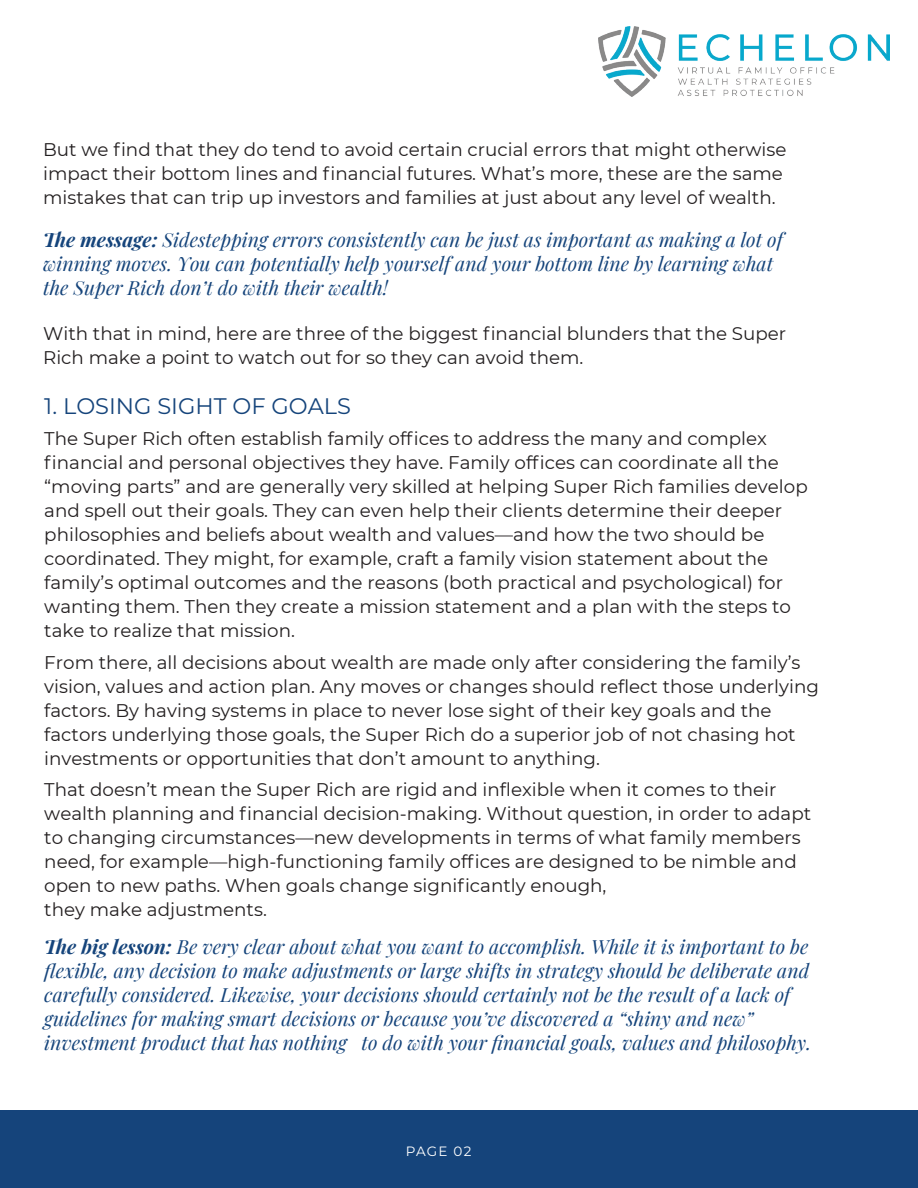
<style>
.page{position:relative;width:918px;height:1188px;background:#fff}
.page>*{position:absolute;margin:0;border:0;box-sizing:border-box;transform-origin:0 0}
.t1{font:100 22.5px "Montserrat";color:#15447b}
.t2{font:italic 19.5px/24px "Playfair Display";color:#15447b}
.t3{font:18.3px/24px "Montserrat";color:#231f20}
.t4{font:100 13.5px "Montserrat";letter-spacing:.085em;color:#fff}
</style>
<div class="page">
<img style="left:599px;top:27px;width:290px;height:69px">
<div style="left:0;top:1111px;width:918px;height:77px;background:#15447b"></div>
<p class="t3" style="left:43px;top:136px;width:745px">But we find that they do tend to avoid certain crucial errors that might otherwise impact their bottom lines and financial futures. What’s more, these are the same mistakes that can trip up investors and families at just about any level of wealth.</p>
<p class="t2" style="left:43px;top:226px;width:741px">The message: Sidestepping errors consistently can be just as important as making a lot of winning moves. You can potentially help yourself and your bottom line by learning what the Super Rich don’t do with their wealth!</p>
<p class="t3" style="left:43px;top:321px;width:745px">With that in mind, here are three of the biggest financial blunders that the Super<br>Rich make a point to watch out for so they can avoid them.</p>
<p class="t1" style="left:44px;top:391px;width:308px">1. LOSING SIGHT OF GOALS</p>
<p class="t3" style="left:44px;top:426px;width:765px">The Super Rich often establish family offices to address the many and complex financial and personal objectives they have. Family offices can coordinate all the “moving parts” and are generally very skilled at helping Super Rich families develop and spell out their goals. They can even help their clients determine their deeper philosophies and beliefs about wealth and values—and how the two should be coordinated. They might, for example, craft a family vision statement about the family’s optimal outcomes and the reasons (both practical and psychological) for wanting them. Then they create a mission statement and a plan with the steps to take to realize that mission.</p>
<p class="t3" style="left:44px;top:650px;width:776px">From there, all decisions about wealth are made only after considering the family’s vision, values and action plan. Any moves or changes should reflect those underlying factors. By having systems in place to never lose sight of their key goals and the factors underlying those goals, the Super Rich do a superior job of not chasing hot investments or opportunities that don’t amount to anything.</p>
<p class="t3" style="left:44px;top:777px;width:768px">That doesn’t mean the Super Rich are rigid and inflexible when it comes to their wealth planning and financial decision-making. Without question, in order to adapt to changing circumstances—new developments in terms of what family members need, for example—high-functioning family offices are designed to be nimble and open to new paths. When goals change significantly enough,<br>they make adjustments.</p>
<p class="t2" style="left:44px;top:933px;width:768px">The big lesson: Be very clear about what you want to accomplish. While it is important to be flexible, any decision to make adjustments or large shifts in strategy should be deliberate and carefully considered. Likewise, your decisions should certainly not be the result of a lack of guidelines for making smart decisions or because you’ve discovered a “shiny and new” investment product that has nothing to do with your financial goals, values and philosophy.</p>
<p class="t4" style="left:406px;top:1142px;width:67px">PAGE 02</p>
</div>
